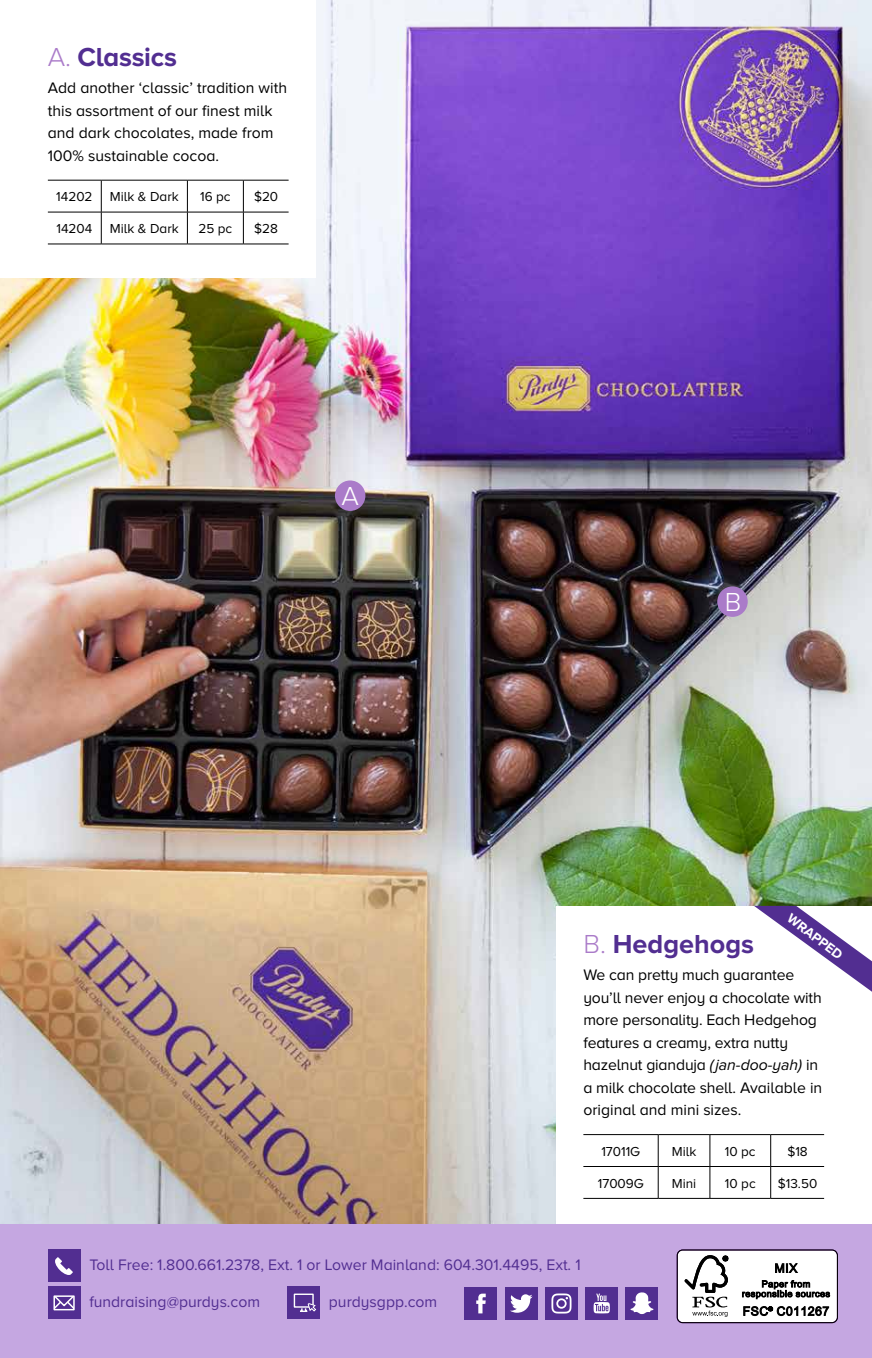
<style>
.page{position:relative;width:872px;height:1358px;background:#fff}
.page>*{position:absolute;margin:0;border:0;box-sizing:border-box;transform-origin:0 0}
.t1{font:700 27px "Proxima Nova A";color:#522e91}
.t2{font:300 27px "Proxima Nova A";color:#fff}
.t3{font:15.75px/22.5px "Proxima Nova A";letter-spacing:-.01em;color:#000}
.t4{font:15.75px "Proxima Nova A";color:#522e91}
.t5{font:700 13.72px "Proxima Nova A";color:#fff}
.t6{font:13.5px "Proxima Nova A";color:#000}
.s1{font-weight:300;color:#aa7bc9}
.s2{font-style:italic}
</style>
<div class="page">
<div style="left:0;top:1210px;width:872px;height:148px;background:#c5a7e1"></div>
<div style="left:287px;top:1286px;width:33px;height:33px;background:#522e91"></div>
<div style="left:294px;top:1293px;width:20px;height:14px;border:1px solid #fff"></div>
<svg style="left:296px;top:1302px;width:20px;height:10px"></svg>
<div style="left:48px;top:1286px;width:32px;height:33px;background:#522e91"></div>
<svg style="left:55px;top:1297px;width:18px;height:11px"></svg>
<div style="left:53px;top:1295px;width:22px;height:15px;border:1px solid #fff"></div>
<div style="left:48px;top:1249px;width:32px;height:33px;background:#522e91"></div>
<svg style="left:55px;top:1257px;width:18px;height:18px"></svg>
<div style="left:677px;top:1250px;width:160px;height:72px;background:#fff;border-radius:5px"></div>
<div style="left:677px;top:1249px;width:160px;height:74px;border:1px solid #000;border-radius:5px"></div>
<svg style="left:684px;top:1255px;width:44px;height:61px"></svg>
<svg style="left:775px;top:1263px;width:23px;height:10px"></svg>
<svg style="left:742px;top:1280px;width:88px;height:19px"></svg>
<svg style="left:743px;top:1306px;width:86px;height:10px"></svg>
<div style="left:505px;top:1287px;width:32px;height:32px;background:#522e91"></div>
<svg style="left:510px;top:1294px;width:22px;height:18px"></svg>
<div style="left:465px;top:1287px;width:32px;height:32px;background:#522e91"></div>
<svg style="left:476px;top:1293px;width:9px;height:20px"></svg>
<div style="left:585px;top:1287px;width:33px;height:32px;background:#522e91"></div>
<svg style="left:593px;top:1293px;width:17px;height:20px"></svg>
<div style="left:545px;top:1287px;width:32px;height:32px;background:#522e91"></div>
<svg style="left:551px;top:1293px;width:20px;height:20px"></svg>
<div style="left:625px;top:1287px;width:33px;height:32px;background:#522e91"></div>
<svg style="left:630px;top:1292px;width:23px;height:22px"></svg>
<img style="left:0;top:0;width:872px;height:1223px">
<div style="left:0;top:0;width:315px;height:277px;background:#fff"></div>
<div style="left:556px;top:906px;width:316px;height:317px;background:#fff"></div>
<hr style="left:48px;top:180px;width:53px;height:1px;background:#000">
<hr style="left:101px;top:180px;width:86px;height:1px;background:#000">
<hr style="left:187px;top:180px;width:56px;height:1px;background:#000">
<hr style="left:243px;top:180px;width:45px;height:1px;background:#000">
<hr style="left:48px;top:212px;width:53px;height:1px;background:#000">
<hr style="left:101px;top:212px;width:86px;height:1px;background:#000">
<hr style="left:187px;top:212px;width:56px;height:1px;background:#000">
<hr style="left:243px;top:212px;width:45px;height:1px;background:#000">
<hr style="left:48px;top:244px;width:53px;height:1px;background:#000">
<hr style="left:101px;top:244px;width:86px;height:1px;background:#000">
<hr style="left:187px;top:244px;width:56px;height:1px;background:#000">
<hr style="left:243px;top:244px;width:45px;height:1px;background:#000">
<hr style="left:101px;top:180px;width:1px;height:32px;background:#000">
<hr style="left:187px;top:180px;width:1px;height:32px;background:#000">
<hr style="left:243px;top:180px;width:1px;height:32px;background:#000">
<hr style="left:101px;top:212px;width:1px;height:32px;background:#000">
<hr style="left:187px;top:212px;width:1px;height:32px;background:#000">
<hr style="left:243px;top:212px;width:1px;height:32px;background:#000">
<hr style="left:583px;top:1134px;width:75px;height:1px;background:#000">
<hr style="left:658px;top:1134px;width:52px;height:1px;background:#000">
<hr style="left:710px;top:1134px;width:60px;height:1px;background:#000">
<hr style="left:770px;top:1134px;width:54px;height:1px;background:#000">
<hr style="left:583px;top:1166px;width:75px;height:1px;background:#000">
<hr style="left:658px;top:1166px;width:52px;height:1px;background:#000">
<hr style="left:710px;top:1166px;width:60px;height:1px;background:#000">
<hr style="left:770px;top:1166px;width:54px;height:1px;background:#000">
<hr style="left:583px;top:1198px;width:75px;height:1px;background:#000">
<hr style="left:658px;top:1198px;width:52px;height:1px;background:#000">
<hr style="left:710px;top:1198px;width:60px;height:1px;background:#000">
<hr style="left:770px;top:1198px;width:54px;height:1px;background:#000">
<hr style="left:658px;top:1135px;width:1px;height:31px;background:#000">
<hr style="left:709px;top:1135px;width:1px;height:31px;background:#000">
<hr style="left:770px;top:1135px;width:1px;height:31px;background:#000">
<hr style="left:658px;top:1166px;width:1px;height:32px;background:#000">
<hr style="left:709px;top:1166px;width:1px;height:32px;background:#000">
<hr style="left:770px;top:1166px;width:1px;height:32px;background:#000">
<svg style="left:754px;top:906px;width:118px;height:85px"></svg>
<div style="left:335px;top:480px;width:30px;height:31px;background:#aa7bc9;border-radius:50%"></div>
<div style="left:717px;top:586px;width:30px;height:31px;background:#aa7bc9;border-radius:50%"></div>
<h1 class="t1" style="left:48px;top:41px;width:131px"><span class="s1">A.</span> Classics</h1>
<p class="t3" style="left:48px;top:77px;width:241px">Add another ‘classic’ tradition with this assortment of our finest milk and dark chocolates, made from<br>100% sustainable cocoa.</p>
<p class="t6" style="left:56px;top:189px;width:38px">14202</p>
<p class="t6" style="left:110px;top:189px;width:70px">Milk &amp; Dark</p>
<p class="t6" style="left:200px;top:189px;width:32px">16 pc</p>
<p class="t6" style="left:254px;top:189px;width:26px">$20</p>
<p class="t6" style="left:56px;top:221px;width:37px">14204</p>
<p class="t6" style="left:110px;top:221px;width:70px">Milk &amp; Dark</p>
<p class="t6" style="left:198px;top:221px;width:35px">25 pc</p>
<p class="t6" style="left:254px;top:221px;width:25px">$28</p>
<h1 class="t2" style="left:341px;top:481px;width:19px">A</h1>
<h1 class="t2" style="left:724px;top:587px;width:18px">B</h1>
<p class="t5" style="left:793px;top:910px;width:67px;rotate:37deg">WRAPPED</p>
<h1 class="t1" style="left:583px;top:928px;width:172px"><span class="s1">B.</span> Hedgehogs</h1>
<p class="t3" style="left:583px;top:963px;width:240px">We can pretty much guarantee you’ll never enjoy a chocolate with more personality. Each Hedgehog features a creamy, extra nutty hazelnut gianduja <span class="s2">(jan-doo-yah)</span> in a milk chocolate shell. Available in original and mini sizes.</p>
<p class="t6" style="left:601px;top:1143px;width:40px">17011G</p>
<p class="t6" style="left:671px;top:1143px;width:26px">Milk</p>
<p class="t6" style="left:725px;top:1143px;width:32px">10 pc</p>
<p class="t6" style="left:787px;top:1143px;width:22px">$18</p>
<p class="t6" style="left:598px;top:1175px;width:47px">17009G</p>
<p class="t6" style="left:672px;top:1175px;width:26px">Mini</p>
<p class="t6" style="left:725px;top:1175px;width:32px">10 pc</p>
<p class="t6" style="left:777px;top:1175px;width:41px">$13.50</p>
<p class="t4" style="left:89px;top:1256px;width:493px">Toll Free: 1.800.661.2378, Ext. 1 or Lower Mainland: 604.301.4495, Ext. 1</p>
<p class="t4" style="left:89px;top:1293px;width:172px">fundraising@purdys.com</p>
<p class="t4" style="left:329px;top:1293px;width:110px">purdysgpp.com</p>
</div>
